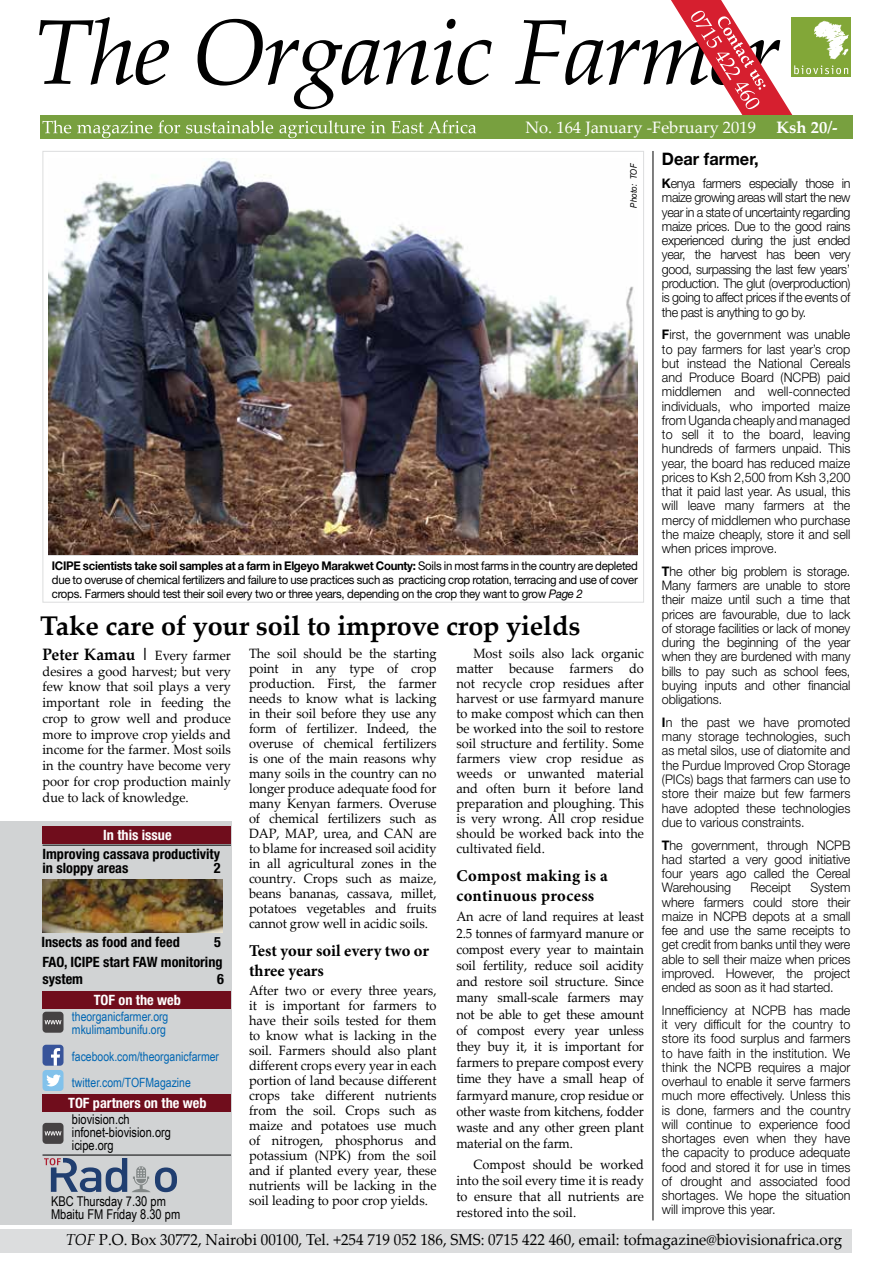
<style>
.page{position:relative;width:893px;height:1263px;background:#fff}
.page>*{position:absolute;margin:0;border:0;box-sizing:border-box;transform-origin:0 0}
.t1{font:700 27px "Palatino Linotype";letter-spacing:-.005em;color:#000}
.t2{font:700 17.25px "Helvetica Neue LT Std";color:#000;scale:.95 1}
.t3{font:700 16.5px/19.8px "Minion Pro";letter-spacing:.01em;color:#000}
.t4{font:16.5px "Palatino Linotype";color:#fff}
.t5{font:700 16.5px "Palatino Linotype";color:#000;scale:.95 1}
.t6{font:700 16.5px "Palatino Linotype";color:#fff}
.t7{font:15.9px "Palatino Linotype";color:#000;scale:.95 1}
.t8{font:700 condensed 14.25px/14.1px "Helvetica Neue LT Std";color:#000}
.t9{font:700 condensed 14.25px "Helvetica Neue LT Std";color:#fff}
.t10{font:13.5px/15px "Palatino Linotype";color:#000;text-align:justify;scale:.95 1}
.t11{font:13.5px/13.2px "Arial Narrow";color:#000}
.t12{font:300 13.2px/14.2px "Helvetica Neue LT Std";letter-spacing:-.005em;color:#000;text-align:justify;scale:.95 1}
.t13{font:12.75px/13.2px "Arial Narrow";color:#0066b3}
.t14{font:12px/14.2px "Helvetica Neue LT Std";letter-spacing:-.025em;color:#000;text-align:justify;scale:.95 1}
.t15{font:italic 9px "Helvetica Neue LT Std";color:#000;scale:.9 1}
.s1{font-weight:700}
.s2{font-style:italic}
.s3{font-weight:400;font-size:13.5px}
</style>
<div class="page">
<div style="left:0;top:821px;width:231px;height:403px;background:#d1d3d4"></div>
<svg style="left:39px;top:17px;width:632px;height:92px"></svg>
<div style="left:40px;top:116px;width:813px;height:23px;background:#78a03f"></div>
<svg style="left:43px;top:120px;width:433px;height:18px"></svg>
<hr style="left:653px;top:151px;width:1px;height:1069px;background:#000">
<img style="left:49px;top:160px;width:589px;height:394px">
<div style="left:43px;top:826px;width:188px;height:17px;background:#700d1c"></div>
<div style="left:43px;top:991px;width:188px;height:17px;background:#700d1c"></div>
<div style="left:43px;top:1094px;width:188px;height:17px;background:#700d1c"></div>
<hr style="left:43px;top:845px;width:188px;height:1px;background:#000">
<hr style="left:43px;top:1155px;width:188px;height:1px;background:#000">
<svg style="left:44px;top:1158px;width:133px;height:34px"></svg>
<div style="left:0;top:1229px;width:851px;height:24px;background:#dcddde"></div>
<img style="left:43px;top:879px;width:180px;height:53px">
<div style="left:43px;top:1070px;width:21px;height:21px;background:#82c2eb;border-radius:4px"></div>
<svg style="left:46px;top:1074px;width:15px;height:12px"></svg>
<div style="left:43px;top:1045px;width:21px;height:21px;background:#38549a;border-radius:4px"></div>
<svg style="left:51px;top:1048px;width:9px;height:18px"></svg>
<div style="left:43px;top:1123px;width:21px;height:21px;background:#454243;border-radius:4px"></div>
<svg style="left:45px;top:1131px;width:16px;height:4px"></svg>
<div style="left:43px;top:1012px;width:21px;height:21px;background:#454243;border-radius:4px"></div>
<svg style="left:45px;top:1020px;width:16px;height:4px"></svg>
<svg style="left:671px;top:0;width:177px;height:116px"></svg>
<img style="left:810px;top:19px;width:40px;height:44px">
<p class="t4" style="left:525px;top:116px;width:232px">No. 164 January -February 2019</p>
<p class="t6" style="left:777px;top:116px;width:63px">Ksh 20/-</p>
<p class="t2" style="left:662px;top:149px;width:103px">Dear farmer,</p>
<p class="t12" style="left:662px;top:176px;width:200px"><span class="s1">K</span>enya farmers especially those in maize growing areas will start the new year in a state of uncertainty regarding maize prices. Due to the good rains experienced during the just ended year, the harvest has been very good, surpassing the last few years’ production. The glut (overproduction) is going to affect prices if the events of the past is anything to go by.</p>
<p class="t12" style="left:662px;top:327px;width:200px"><span class="s1">F</span>irst, the government was unable to pay farmers for last year’s crop but instead the National Cereals and Produce Board (NCPB) paid middlemen and well-connected individuals, who imported maize from Uganda cheaply and managed to sell it to the board, leaving hundreds of farmers unpaid. This year, the board has reduced maize prices to Ksh 2,500 from Ksh 3,200 that it paid last year. As usual, this will leave many farmers at the mercy of middlemen who purchase the maize cheaply, store it and sell when prices improve.</p>
<p class="t12" style="left:662px;top:564px;width:200px"><span class="s1">T</span>he other big problem is storage.<br>Many farmers are unable to store their maize until such a time that prices are favourable, due to lack of storage facilities or lack of money during the beginning of the year when they are burdened with many bills to pay such as school fees, buying inputs and other financial obligations.</p>
<p class="t12" style="left:662px;top:715px;width:200px"><span class="s1">I</span>n the past we have promoted many storage technologies, such as metal silos, use of diatomite and the Purdue Improved Crop Storage (PICs) bags that farmers can use to store their maize but few farmers have adopted these technologies due to various constraints.</p>
<p class="t12" style="left:662px;top:837px;width:200px"><span class="s1">T</span>he government, through NCPB had started a very good initiative four years ago called the Cereal Warehousing</p>
<p class="t15" style="left:628px;top:208px;width:51px;rotate:-90deg">Photo: TOF</p>
<p class="t14" style="left:52px;top:558px;width:618px"><span class="s1">ICIPE scientists take soil samples at a farm in Elgeyo Marakwet County:</span> Soils in most farms in the country are depleted due to overuse of chemical fertilizers and failure to use practices such as practicing crop rotation, terracing and use of cover crops. Farmers should test their soil every two or three years, depending on the crop they want to grow <span class="s2">Page 2</span></p>
<h1 class="t1" style="left:40px;top:607px;width:542px">Take care of your soil to improve crop yields</h1>
<p class="t5" style="left:43px;top:643px;width:200px">Peter Kamau | <span class="s3">Every farmer</span></p>
<p class="t10" style="left:43px;top:663px;width:200px;line-height:15.8px">desires a good harvest; but very few know that soil plays a very important role in feeding the crop to grow well and produce more to improve crop yields and income for the farmer. Most soils in the country have become very poor for crop production mainly due to lack of knowledge.</p>
<p class="t10" style="left:456px;top:645px;width:199px;text-indent:17px">Most soils also lack organic matter because farmers do not recycle crop residues after harvest or use farmyard manure to make compost which can then be worked into the soil to restore soil structure and fertility. Some farmers view crop residue as weeds or unwanted material and often burn it before land preparation and ploughing. This is very wrong. All crop residue should be worked back into the cultivated field.</p>
<p class="t3" style="left:456px;top:866px;width:153px">Compost making is a continuous process</p>
<p class="t10" style="left:456px;top:908px;width:199px;line-height:16.2px">An acre of land requires at least 2.5 tonnes of farmyard manure or compost every year to maintain soil fertility, reduce soil acidity and restore soil structure. Since many small-scale farmers may not be able to get these amount of compost every year unless they buy it, it is important for farmers to prepare compost every time they have a small heap of farmyard manure, crop residue or other waste from kitchens, fodder waste and any other green plant material on the farm.</p>
<p class="t10" style="left:456px;top:1155px;width:199px;line-height:16.2px;text-indent:17px">Compost should be worked into the soil every time it is ready to ensure that all nutrients are restored into the soil.</p>
<p class="t10" style="left:249px;top:645px;width:199px">The soil should be the starting point in any type of crop production. First, the farmer needs to know what is lacking in their soil before they use any form of fertilizer. Indeed, the overuse of chemical fertilizers is one of the main reasons why many soils in the country can no longer produce adequate food for many Kenyan farmers. Overuse of chemical fertilizers such as DAP, MAP, urea, and CAN are to blame for increased soil acidity in all agricultural zones in the country. Crops such as maize, beans bananas, cassava, millet, potatoes vegetables and fruits cannot grow well in acidic soils.</p>
<p class="t3" style="left:249px;top:941px;width:182px">Test your soil every two or three years</p>
<p class="t10" style="left:249px;top:982px;width:199px">After two or every three years, it is important for farmers to have their soils tested for them to know what is lacking in the soil. Farmers should also plant different crops every year in each portion of land because different crops take different nutrients from the soil. Crops such as maize and potatoes use much of nitrogen, phosphorus and potassium (NPK) from the soil and if planted every year, these nutrients will be lacking in the soil leading to poor crop yields.</p>
<p class="t9" style="left:103px;top:826px;width:70px">In this issue</p>
<p class="t8" style="left:43px;top:846px;width:179px">Improving cassava productivity in sloppy areas</p>
<p class="t8" style="left:214px;top:861px;width:8px">2</p>
<p class="t12" style="left:662px;top:880px;width:200px;text-indent:149px">System where farmers could store their maize in NCPB depots at a small fee and use the same receipts to get credit from banks until they were able to sell their maize when prices improved. However, the project ended as soon as it had started.</p>
<p class="t12" style="left:662px;top:1003px;width:200px">Innefficiency at NCPB has made it very difficult for the country to store its food surplus and farmers to have faith in the institution. We think the NCPB requires a major overhaul to enable it serve farmers much more effectively. Unless this is done, farmers and the country will continue to experience food shortages even when they have the capacity to produce adequate food and stored it for use in times of drought and associated food shortages. We hope the situation will improve this year.</p>
<p class="t12" style="left:751px;top:880px;width:44px">Receipt</p>
<p class="t8" style="left:41px;top:935px;width:140px">Insects as food and feed</p>
<p class="t8" style="left:214px;top:935px;width:8px">5</p>
<p class="t8" style="left:43px;top:953px;width:182px;line-height:17.1px">FAO, ICIPE start FAW monitoring system</p>
<p class="t8" style="left:217px;top:972px;width:8px">6</p>
<p class="t9" style="left:94px;top:991px;width:89px">TOF on the web</p>
<p class="t13" style="left:72px;top:1009px;width:98px">theorganicfarmer.org mkulimambunifu.org</p>
<p class="t13" style="left:72px;top:1042px;width:149px;line-height:26.4px">facebook.com/theorganicfarmer twitter.com/TOFMagazine</p>
<p class="t11" style="left:72px;top:1112px;width:101px">biovision.ch infonet-biovision.org icipe.org</p>
<p class="t9" style="left:68px;top:1094px;width:140px">TOF partners on the web</p>
<p class="t11" style="left:51px;top:1194px;width:131px">KBC Thursday 7.30 pm<br>Mbaitu FM Friday 8.30 pm</p>
<p class="t7" style="left:66px;top:1228px;width:819px"><span class="s2">TOF</span> P.O. Box 30772, Nairobi 00100, Tel. +254 719 052 186, SMS: 0715 422 460, email: tofmagazine@biovisionafrica.org</p>
</div>
